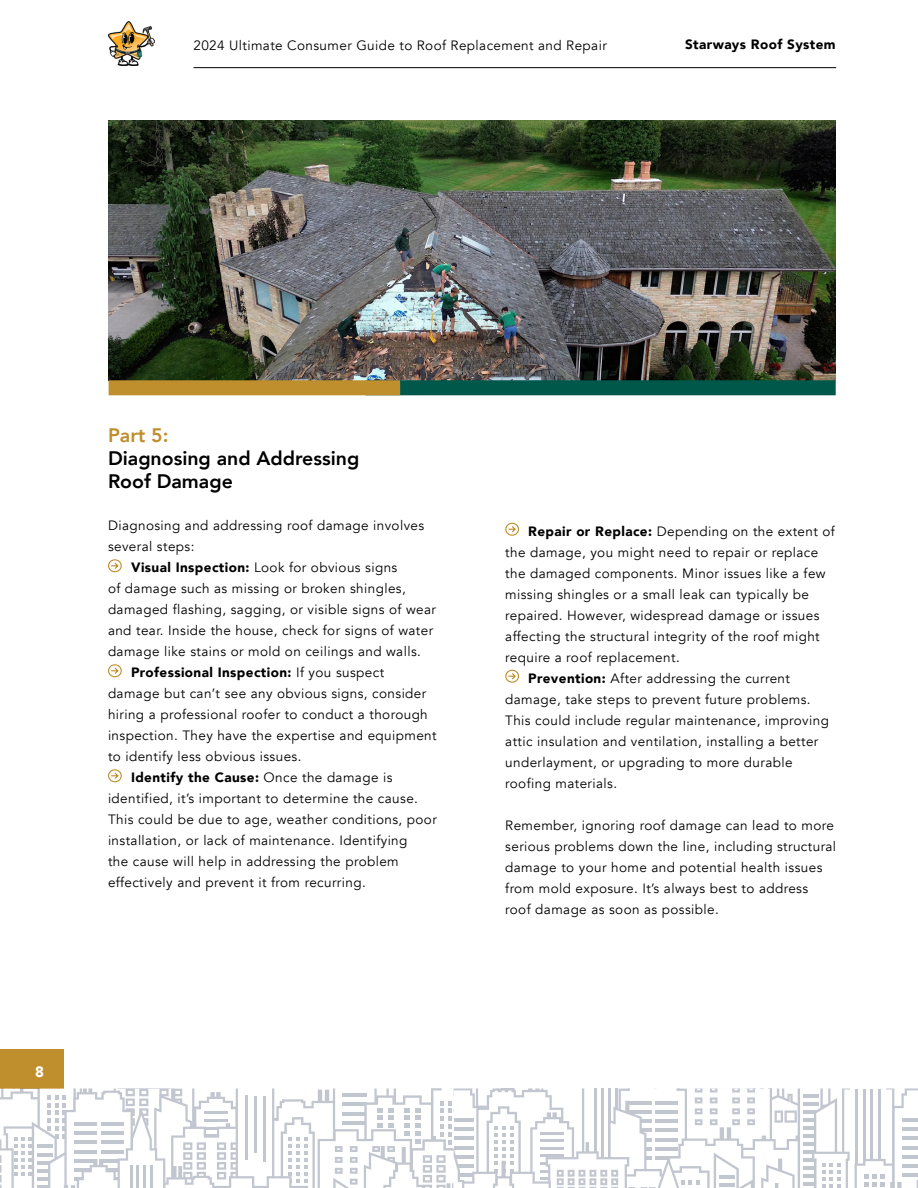
<style>
.page{position:relative;width:918px;height:1188px;background:#fff}
.page>*{position:absolute;margin:0;border:0;box-sizing:border-box;transform-origin:0 0}
.t1{font:800 19.5px/23.4px "Avenir";color:#000}
.t2{font:800 19.5px "Avenir";color:#bf8e2d}
.t3{font:900 15px "Avenir";color:#fff}
.t4{font:13.5px/21px "Avenir";letter-spacing:.03em;color:#000}
.t5{font:900 13.5px "Avenir";letter-spacing:.03em;color:#000}
.s1{font-weight:900}
.s2{font-weight:400}
</style>
<div class="page">
<div style="left:0;top:1049px;width:64px;height:40px;background:#bf8e2d"></div>
<hr style="left:193px;top:67px;width:643px;height:1px;background:#000">
<svg style="left:0;top:1089px;width:918px;height:99px"></svg>
<img style="left:108px;top:120px;width:728px;height:260px">
<svg style="left:108px;top:559px;width:14px;height:14px"></svg>
<svg style="left:108px;top:664px;width:14px;height:14px"></svg>
<svg style="left:108px;top:769px;width:14px;height:14px"></svg>
<div style="left:366px;top:380px;width:470px;height:15px;background:#00584b"></div>
<div style="left:109px;top:380px;width:291px;height:15px;background:#bf8e2d"></div>
<svg style="left:505px;top:522px;width:14px;height:14px"></svg>
<svg style="left:505px;top:669px;width:14px;height:14px"></svg>
<img style="left:109px;top:21px;width:46px;height:45px">
<p class="t4" style="left:193px;top:35px;width:415px">2024 Ultimate Consumer Guide to Roof Replacement and Repair</p>
<p class="t5" style="left:685px;top:33px;width:152px">Starways Roof System</p>
<h1 class="t2" style="left:108px;top:417px;width:62px">Part 5:</h1>
<h1 class="t1" style="left:108px;top:445px;width:253px">Diagnosing and Addressing<br>Roof Damage</h1>
<p class="t4" style="left:108px;top:515px;width:318px">Diagnosing and addressing roof damage involves</p>
<p class="t4" style="left:108px;top:536px;width:88px">several steps:</p>
<p class="t4" style="left:131px;top:557px;width:268px"><span class="s1">Visual Inspection:</span> Look for obvious signs</p>
<p class="t4" style="left:108px;top:578px;width:299px">of damage such as missing or broken shingles,</p>
<p class="t4" style="left:108px;top:599px;width:329px">damaged flashing, sagging, or visible signs of wear</p>
<p class="t4" style="left:108px;top:620px;width:327px">and tear. Inside the house, check for signs of water</p>
<p class="t4" style="left:108px;top:641px;width:314px">damage like stains or mold on ceilings and walls.</p>
<p class="t5" style="left:131px;top:661px;width:255px">Professional Inspection: <span class="s2">If you suspect</span></p>
<p class="t4" style="left:108px;top:683px;width:320px">damage but can’t see any obvious signs, consider</p>
<p class="t4" style="left:108px;top:704px;width:321px">hiring a professional roofer to conduct a thorough</p>
<p class="t4" style="left:108px;top:725px;width:330px">inspection. They have the expertise and equipment</p>
<p class="t4" style="left:108px;top:746px;width:195px">to identify less obvious issues.</p>
<p class="t5" style="left:131px;top:766px;width:263px">Identify the Cause: <span class="s2">Once the damage is</span></p>
<p class="t4" style="left:108px;top:788px;width:312px">identified, it’s important to determine the cause.</p>
<p class="t4" style="left:108px;top:809px;width:330px">This could be due to age, weather conditions, poor</p>
<p class="t4" style="left:108px;top:830px;width:301px">installation, or lack of maintenance. Identifying</p>
<p class="t4" style="left:108px;top:851px;width:292px">the cause will help in addressing the problem</p>
<p class="t4" style="left:108px;top:872px;width:259px">effectively and prevent it from recurring.</p>
<p class="t3" style="left:35px;top:1059px;width:10px">8</p>
<p class="t4" style="left:528px;top:521px;width:308px"><span class="s1">Repair or Replace:</span> Depending on the extent of</p>
<p class="t4" style="left:505px;top:542px;width:315px">the damage, you might need to repair or replace</p>
<p class="t4" style="left:505px;top:563px;width:322px">the damaged components. Minor issues like a few</p>
<p class="t4" style="left:505px;top:584px;width:305px">missing shingles or a small leak can typically be</p>
<p class="t4" style="left:505px;top:605px;width:316px">repaired. However, widespread damage or issues</p>
<p class="t4" style="left:505px;top:626px;width:316px">affecting the structural integrity of the roof might</p>
<p class="t4" style="left:505px;top:647px;width:176px">require a roof replacement.</p>
<p class="t4" style="left:528px;top:668px;width:263px"><span class="s1">Prevention:</span> After addressing the current</p>
<p class="t4" style="left:505px;top:689px;width:307px">damage, take steps to prevent future problems.</p>
<p class="t4" style="left:505px;top:710px;width:325px">This could include regular maintenance, improving</p>
<p class="t4" style="left:505px;top:731px;width:315px">attic insulation and ventilation, installing a better</p>
<p class="t4" style="left:505px;top:752px;width:289px">underlayment, or upgrading to more durable</p>
<p class="t4" style="left:505px;top:773px;width:113px">roofing materials.</p>
<p class="t4" style="left:505px;top:815px;width:332px">Remember, ignoring roof damage can lead to more serious problems down the line, including structural damage to your home and potential health issues from mold exposure. It’s always best to address roof damage as soon as possible.</p>
</div>
